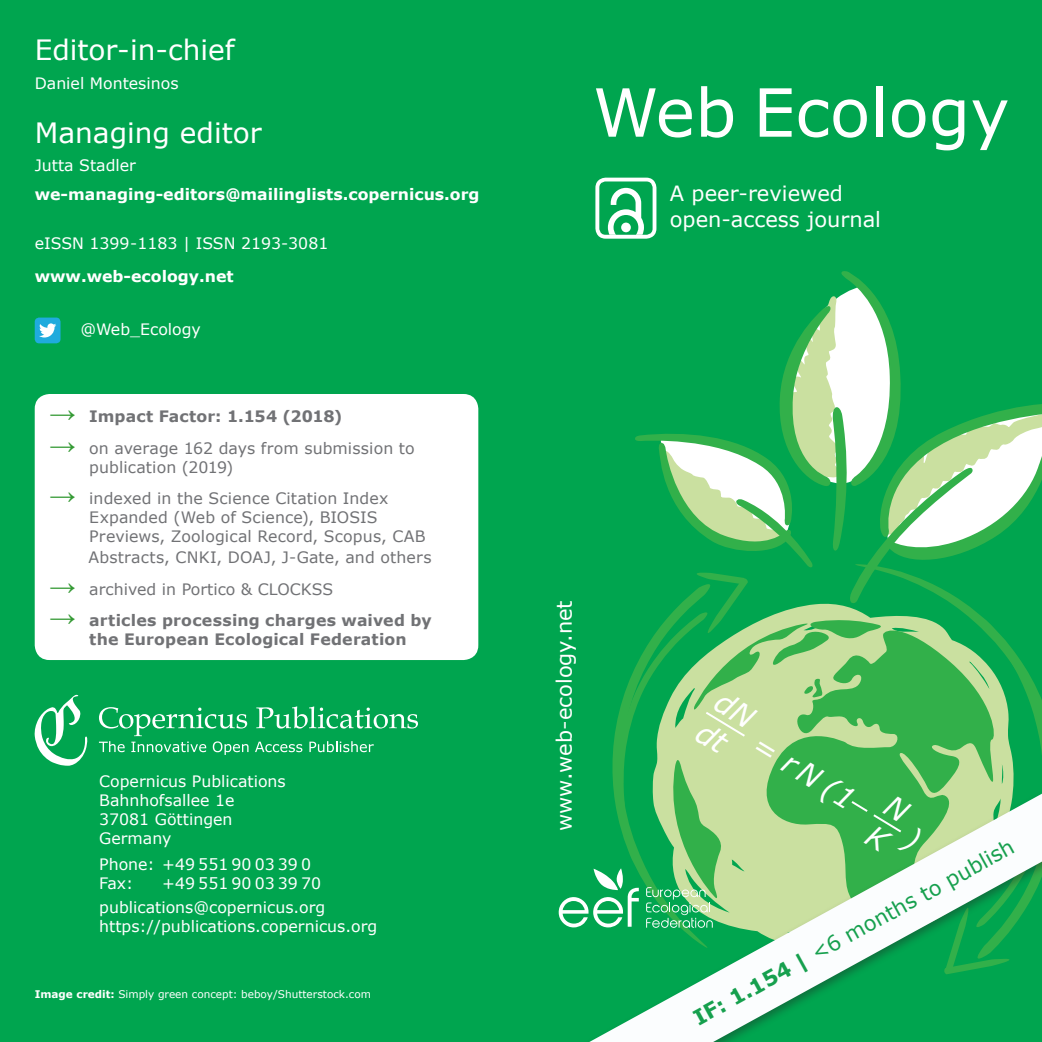
<style>
.page{position:relative;width:1042px;height:1042px;background:#00a54f}
.page>*{position:absolute;margin:0;border:0;box-sizing:border-box;transform-origin:0 0}
.t1{font:66.5px "Verdana";color:#fff}
.t2{font:italic 29.93px/35.7px "Verdana";color:#fff}
.t3{font:28px "Verdana";color:#fff}
.t4{font:21px/26.2px "Verdana";color:#fff}
.t5{font:21px "Verdana";color:#16a04e}
.t6{font:15.75px "Verdana";color:#fff}
.t7{font:15.75px/18.9px "Verdana";letter-spacing:.005em;color:#717275}
.t8{font:700 15.75px/18.9px "Verdana";letter-spacing:.01em;color:#717275}
.t9{font:700 15.75px "Verdana";color:#fff}
.t10{font:10.5px "Verdana";color:#fff}
.s1{font-family:"Arial";font-size:26.25px;color:#393}
.s2{font-family:"Arial";font-weight:700;font-size:26.25px;color:#393}
.s3{font-weight:700}
</style>
<div class="page">
<svg style="left:595px;top:178px;width:61px;height:61px"></svg>
<svg style="left:256px;top:706px;width:162px;height:22px;background:#3eba79"></svg>
<svg style="left:99px;top:707px;width:149px;height:48px;background:#2ab36c"></svg>
<svg style="left:255px;top:741px;width:47px;height:11px"></svg>
<svg style="left:309px;top:741px;width:65px;height:11px"></svg>
<svg style="left:35px;top:695px;width:52px;height:71px"></svg>
<div style="left:35px;top:394px;width:443px;height:266px;background:#fff;border-radius:15px"></div>
<div style="left:35px;top:317px;width:26px;height:26px;background:#1fabdd;border-radius:4px"></div>
<svg style="left:39px;top:323px;width:17px;height:14px"></svg>
<div style="left:529px;top:734px;width:513px;height:308px;background:#00a54f"></div>
<svg style="left:589px;top:974px;width:358px;height:68px"></svg>
<svg style="left:559px;top:271px;width:483px;height:703px"></svg>
<p class="t3" style="left:35px;top:31px;width:201px">Editor-in-chief</p>
<p class="t6" style="left:35px;top:73px;width:145px">Daniel Montesinos</p>
<p class="t3" style="left:35px;top:113px;width:228px">Managing editor</p>
<p class="t6" style="left:35px;top:155px;width:103px">Jutta Stadler</p>
<p class="t9" style="left:35px;top:183px;width:446px">we-managing-editors@mailinglists.copernicus.org</p>
<p class="t6" style="left:35px;top:232px;width:295px">eISSN 1399-1183 | ISSN 2193-3081</p>
<p class="t9" style="left:35px;top:265px;width:200px">www.web-ecology.net</p>
<p class="t6" style="left:80px;top:318px;width:122px">@Web_Ecology</p>
<p class="t8" style="left:50px;top:407px;width:294px"><span class="s1">→</span> Impact Factor: 1.154 (2018)</p>
<p class="t7" style="left:89px;top:439px;width:327px;text-indent:-40px"><span class="s2">→</span> on average 162 days from submission to publication (2019)</p>
<p class="t7" style="left:50px;top:489px;width:340px"><span class="s2">→</span> indexed in the Science Citation Index</p>
<p class="t7" style="left:89px;top:508px;width:290px">Expanded (Web of Science), BIOSIS</p>
<p class="t7" style="left:88px;top:526px;width:345px;line-height:21px">Previews, Zoological Record, Scopus, CAB<br>Abstracts, CNKI, DOAJ, J-Gate, and others</p>
<p class="t7" style="left:50px;top:579px;width:285px"><span class="s2">→</span> archived in Portico &amp; CLOCKSS</p>
<p class="t8" style="left:89px;top:611px;width:344px;text-indent:-40px"><span class="s1">→</span> articles processing charges waived by the European Ecological Federation</p>
<p class="t6" style="left:99px;top:771px;width:188px">Copernicus Publications</p>
<p class="t6" style="left:99px;top:789px;width:137px">Bahnhofsallee 1e</p>
<p class="t6" style="left:99px;top:808px;width:135px">37081 Göttingen</p>
<p class="t6" style="left:99px;top:827px;width:74px">Germany</p>
<p class="t6" style="left:99px;top:854px;width:213px">Phone: +49 551 90 03 39 0</p>
<p class="t6" style="left:99px;top:872px;width:36px">Fax:</p>
<p class="t6" style="left:162px;top:872px;width:160px">+49 551 90 03 39 70</p>
<p class="t6" style="left:99px;top:896px;width:228px">publications@copernicus.org</p>
<p class="t6" style="left:99px;top:915px;width:279px">https://publications.copernicus.org</p>
<p class="t10" style="left:35px;top:987px;width:338px"><span class="s3">Image credit:</span> Simply green concept: beboy/Shutterstock.com</p>
<p class="t1" style="left:593px;top:67px;width:418px">Web Ecology</p>
<p class="t4" style="left:670px;top:180px;width:213px">A peer-reviewed open-access journal</p>
<p class="t4" style="left:551px;top:831px;width:232px;rotate:-90deg">www.web-ecology.net</p>
<p class="t2" style="left:726px;top:683px;width:43px;rotate:31deg">dN dt</p>
<p class="t2" style="left:764px;top:726px;width:116px;rotate:31deg">= r N (1</p>
<p class="t5" style="left:688px;top:1007px;width:363px;rotate:-29deg"><span class="s3">IF: 1.154 |</span> &lt;6 months to publish</p>
</div>
